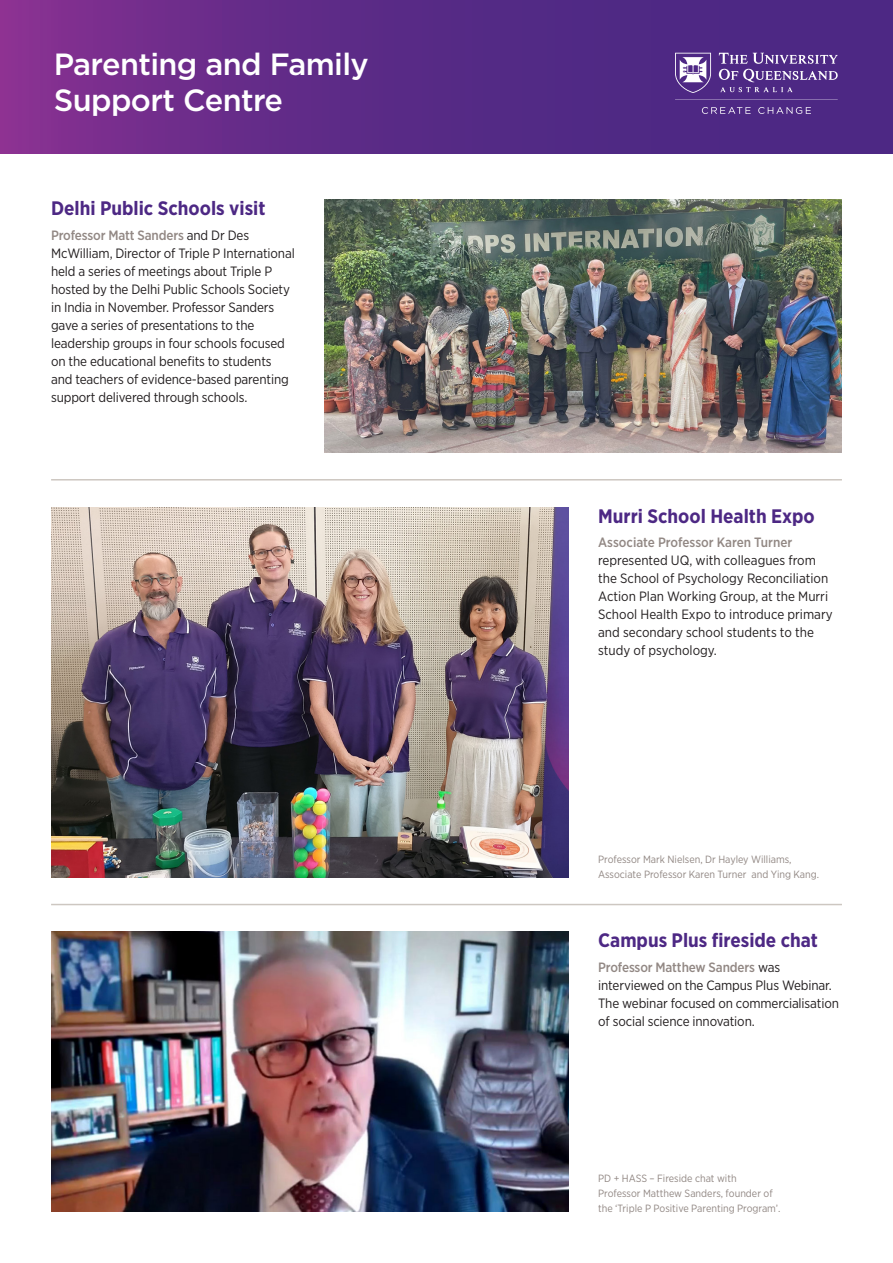
<style>
.page{position:relative;width:893px;height:1263px;background:#fff}
.page>*{position:absolute;margin:0;border:0;box-sizing:border-box;transform-origin:0 0}
.t1{font:500 30.6px/35.7px "Gotham";letter-spacing:-.02em;color:#fff}
.Subhead{font:700 19.5px "Gotham Narrow";color:#4d2884}
.body{font:13.5px/18px "Gotham Narrow";letter-spacing:-.01em;color:#231f20}
.t2{font:10.5px/15px "Gotham Narrow";color:#928884}
.s1{font-weight:500;color:#928884}
</style>
<div class="page">
<hr style="left:51px;top:479px;width:791px;height:1px;background:#cdc7c1">
<img style="left:325px;top:200px;width:517px;height:253px">
<img style="left:51px;top:507px;width:517px;height:371px">
<hr style="left:51px;top:904px;width:791px;height:1px;background:#cdc7c1">
<img style="left:51px;top:932px;width:517px;height:280px">
<svg style="left:0;top:0;width:893px;height:154px;background:#5e2a87"></svg>
<svg style="left:675px;top:53px;width:163px;height:61px;background:#694997"></svg>
<h1 class="t1" style="left:54px;top:46px;width:317px">Parenting and Family<br>Support Centre</h1>
<p class="Subhead" style="left:51px;top:196px;width:216px">Delhi Public Schools visit</p>
<p class="body" style="left:51px;top:226px;width:245px"><span class="s1">Professor Matt Sanders</span> and Dr Des McWilliam, Director of Triple P International held a series of meetings about Triple P hosted by the Delhi Public Schools Society in India in November. Professor Sanders gave a series of presentations to the leadership groups in four schools focused on the educational benefits to students and teachers of evidence-based parenting support delivered through schools.</p>
<p class="Subhead" style="left:598px;top:503px;width:218px">Murri School Health Expo</p>
<p class="body" style="left:598px;top:533px;width:236px"><span class="s1">Associate Professor Karen Turner </span>represented UQ, with colleagues from the School of Psychology Reconciliation Action Plan Working Group, at the Murri School Health Expo to introduce primary and secondary school students to the study of psychology.</p>
<p class="t2" style="left:598px;top:851px;width:223px">Professor Mark Nielsen, Dr Hayley Williams,<br>Associate Professor Karen Turner and Ying Kang.</p>
<p class="Subhead" style="left:598px;top:928px;width:221px">Campus Plus fireside chat</p>
<p class="body" style="left:598px;top:957px;width:242px"><span class="s1">Professor Matthew Sanders</span> was interviewed on the Campus Plus Webinar.<br>The webinar focused on commercialisation of social science innovation.</p>
<p class="t2" style="left:598px;top:1170px;width:184px">PD + HASS – Fireside chat with<br>Professor Matthew Sanders, founder of the ‘Triple P Positive Parenting Program’.</p>
</div>
